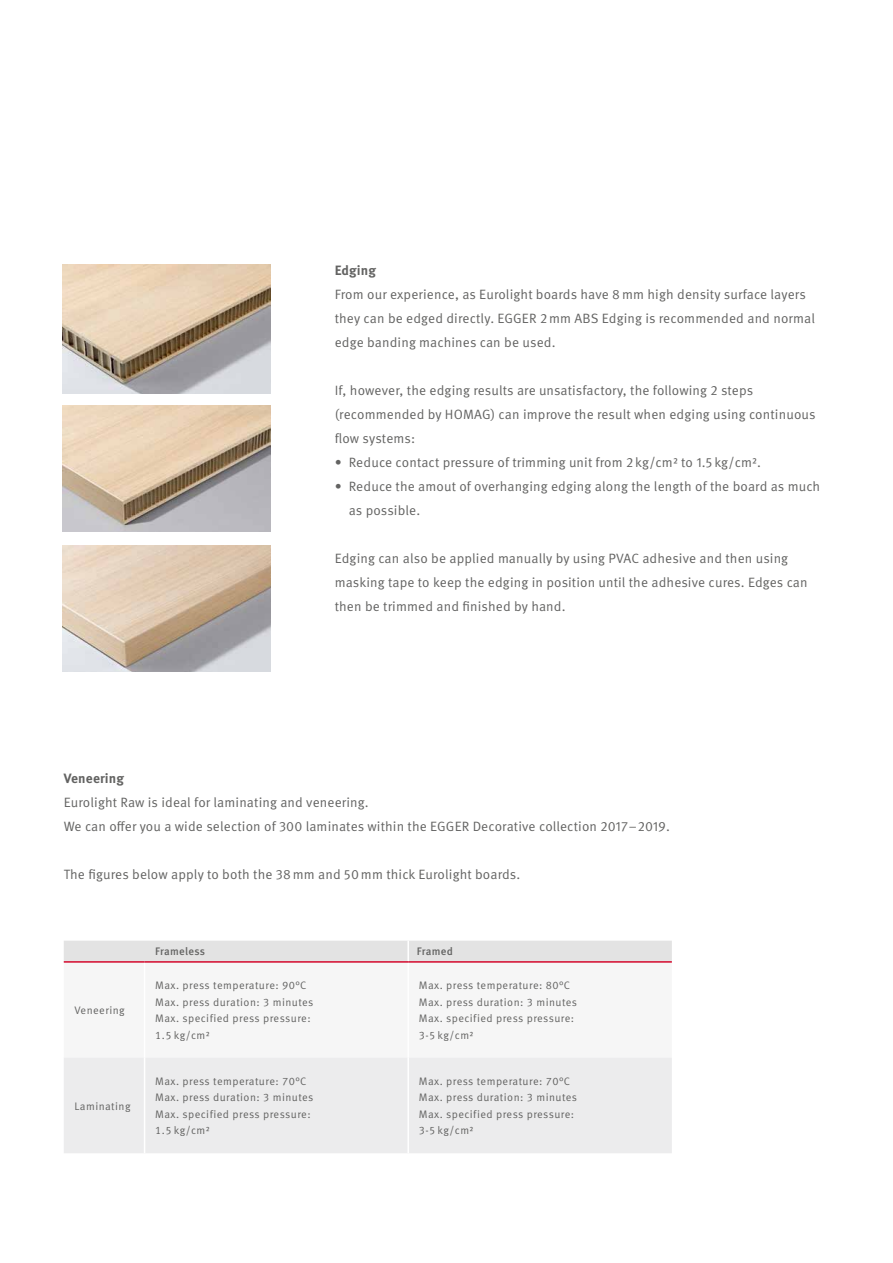
<style>
.page{position:relative;width:893px;height:1263px;background:#fff}
.page>*{position:absolute;margin:0;border:0;box-sizing:border-box;transform-origin:0 0}
.t1{font:13.5px/24px "Meta Pro";letter-spacing:.01em;color:#636362}
.t2{font:700 13.5px "Meta Pro";letter-spacing:.01em;color:#636362}
.t3{font:10.8px/16.5px "Meta Pro";letter-spacing:.04em;color:#636362}
.t4{font:500 10.8px "Meta Pro";letter-spacing:.025em;color:#636362}
</style>
<div class="page">
<img style="left:63px;top:406px;width:207px;height:125px">
<img style="left:63px;top:546px;width:207px;height:126px">
<img style="left:63px;top:265px;width:207px;height:128px">
<div style="left:64px;top:941px;width:608px;height:20px;background:#e3e3e3"></div>
<div style="left:64px;top:1057px;width:608px;height:96px;background:#ececed"></div>
<hr style="left:407px;top:941px;width:2px;height:20px;background:#fff">
<hr style="left:144px;top:1057px;width:1px;height:96px;background:#fff">
<hr style="left:64px;top:961px;width:81px;height:2px;background:#d4082c">
<hr style="left:145px;top:961px;width:263px;height:2px;background:#d4082c">
<hr style="left:408px;top:961px;width:264px;height:2px;background:#d4082c">
<hr style="left:407px;top:1057px;width:2px;height:96px;background:#fff">
<p class="t2" style="left:335px;top:260px;width:43px">Edging</p>
<p class="t1" style="left:335px;top:282px;width:482px">From our experience, as Eurolight boards have 8 mm high density surface layers they can be edged directly. EGGER 2 mm ABS Edging is recommended and normal edge banding machines can be used.</p>
<p class="t1" style="left:335px;top:378px;width:482px">If, however, the edging results are unsatisfactory, the following 2 steps (recommended by HOMAG) can improve the result when edging using continuous flow systems:</p>
<p class="t1" style="left:335px;top:450px;width:428px">• Reduce contact pressure of trimming unit from 2 kg/cm2 to 1.5 kg/cm2.</p>
<p class="t1" style="left:349px;top:474px;width:473px;text-indent:-14px">• Reduce the amout of overhanging edging along the length of the board as much as possible.</p>
<p class="t1" style="left:335px;top:546px;width:474px">Edging can also be applied manually by using PVAC adhesive and then using masking tape to keep the edging in position until the adhesive cures. Edges can then be trimmed and finished by hand.</p>
<p class="t2" style="left:64px;top:768px;width:62px">Veneering</p>
<p class="t1" style="left:64px;top:791px;width:608px">Eurolight Raw is ideal for laminating and veneering.<br>We can offer you a wide selection of 300 laminates within the EGGER Decorative collection 2017–2019.</p>
<p class="t1" style="left:64px;top:863px;width:458px">The figures below apply to both the 38 mm and 50 mm thick Eurolight boards.</p>
<p class="t3" style="left:74px;top:1002px;width:52px">Veneering</p>
<p class="t3" style="left:74px;top:1098px;width:58px">Laminating</p>
<p class="t4" style="left:155px;top:945px;width:51px">Frameless</p>
<p class="t4" style="left:417px;top:945px;width:38px">Framed</p>
<p class="t3" style="left:155px;top:978px;width:160px">Max. press temperature: 90°C<br>Max. press duration: 3 minutes<br>Max. specified press pressure:<br>1.5 kg/cm2</p>
<p class="t3" style="left:419px;top:977px;width:160px">Max. press temperature: 80°C<br>Max. press duration: 3 minutes<br>Max. specified press pressure:<br>3-5 kg/cm2</p>
<p class="t3" style="left:155px;top:1073px;width:160px">Max. press temperature: 70°C<br>Max. press duration: 3 minutes<br>Max. specified press pressure:<br>1.5 kg/cm2</p>
<p class="t3" style="left:419px;top:1073px;width:160px">Max. press temperature: 70°C<br>Max. press duration: 3 minutes<br>Max. specified press pressure:<br>3-5 kg/cm2</p>
</div>
